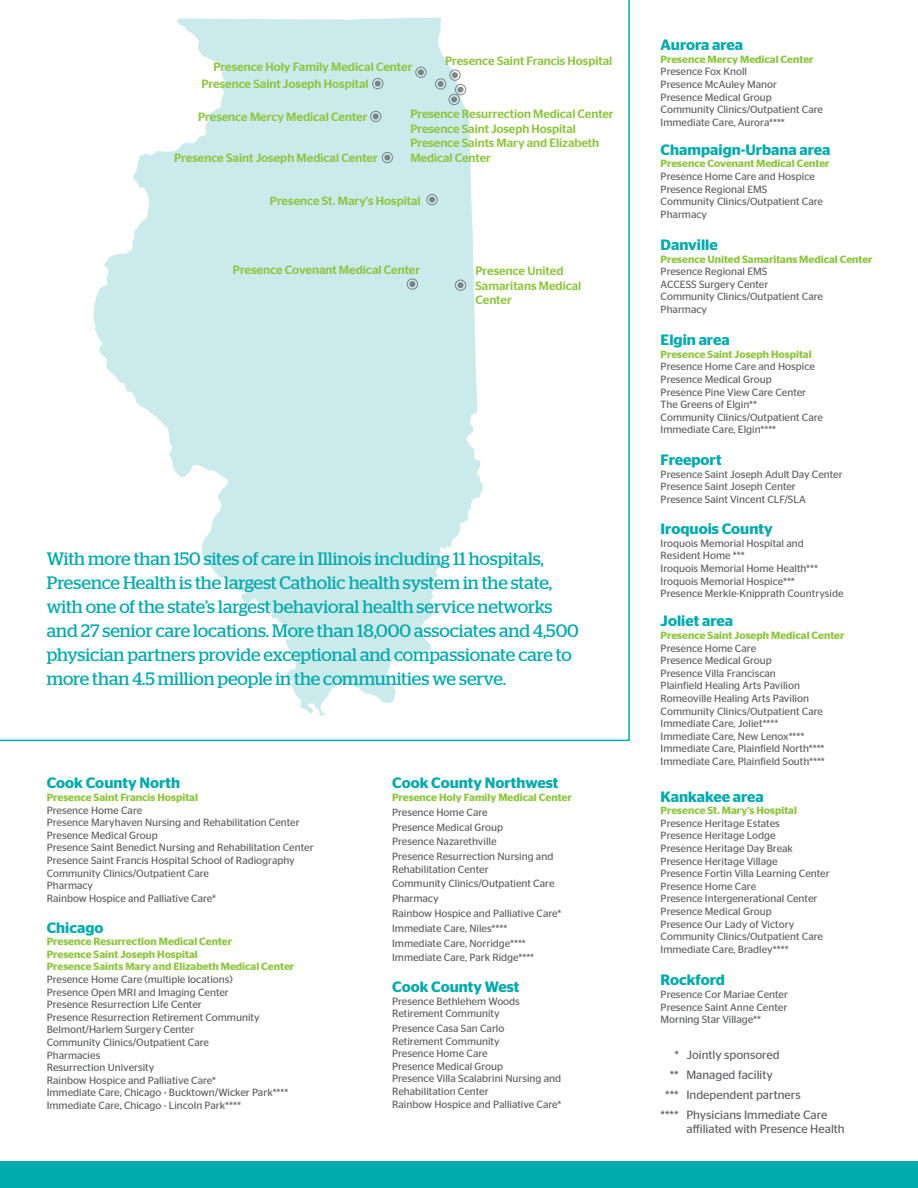
<style>
.page{position:relative;width:918px;height:1188px;background:#fff}
.page>*{position:absolute;margin:0;border:0;box-sizing:border-box;transform-origin:0 0}
.t1{font:18px/24px "Stag";color:#00aaad}
.t2{font:600 15px "Stag Sans";color:#00aaad}
.t3{font:500 12px/14.4px "Stag Sans";color:#8dc63f}
.t4{font:12px/20px "Stag Sans";color:#5f6062}
.t5{font:10.5px/12.6px "Stag Sans";color:#5f6062}
.t6{font:600 10.5px/12.6px "Stag Sans";color:#8dc63f}
</style>
<div class="page">
<svg style="left:0;top:0;width:630px;height:741px"></svg>
<div style="left:0;top:1161px;width:918px;height:27px;background:#00aaad"></div>
<svg style="left:93px;top:18px;width:390px;height:698px;fill:#caeaeb"></svg>
<div style="left:415px;top:67px;width:11px;height:11px;border:1px solid #5f6062;border-radius:50%"></div>
<svg style="left:418px;top:69px;width:6px;height:6px"></svg>
<div style="left:450px;top:70px;width:11px;height:11px;border:1px solid #5f6062;border-radius:50%"></div>
<svg style="left:452px;top:72px;width:6px;height:6px"></svg>
<div style="left:435px;top:78px;width:11px;height:11px;border:1px solid #5f6062;border-radius:50%"></div>
<svg style="left:438px;top:81px;width:6px;height:6px"></svg>
<div style="left:372px;top:78px;width:11px;height:11px;border:1px solid #5f6062;border-radius:50%"></div>
<svg style="left:375px;top:81px;width:6px;height:6px"></svg>
<div style="left:370px;top:111px;width:11px;height:11px;border:1px solid #5f6062;border-radius:50%"></div>
<svg style="left:373px;top:113px;width:6px;height:6px"></svg>
<div style="left:382px;top:152px;width:11px;height:11px;border:1px solid #5f6062;border-radius:50%"></div>
<svg style="left:384px;top:155px;width:6px;height:6px"></svg>
<div style="left:427px;top:194px;width:11px;height:11px;border:1px solid #5f6062;border-radius:50%"></div>
<svg style="left:429px;top:197px;width:6px;height:6px"></svg>
<div style="left:407px;top:279px;width:11px;height:11px;border:1px solid #5f6062;border-radius:50%"></div>
<svg style="left:409px;top:281px;width:6px;height:6px"></svg>
<div style="left:455px;top:280px;width:11px;height:11px;border:1px solid #5f6062;border-radius:50%"></div>
<svg style="left:458px;top:282px;width:6px;height:6px"></svg>
<div style="left:455px;top:84px;width:11px;height:11px;border:1px solid #5f6062;border-radius:50%"></div>
<div style="left:449px;top:94px;width:11px;height:11px;border:1px solid #5f6062;border-radius:50%"></div>
<svg style="left:451px;top:87px;width:13px;height:15px"></svg>
<p class="t3" style="left:445px;top:54px;width:169px">Presence Saint Francis Hospital</p>
<p class="t3" style="left:201px;top:58px;width:213px;line-height:16.8px;text-indent:12px">Presence Holy Family Medical Center<br>Presence Saint Joseph Hospital</p>
<p class="t3" style="left:198px;top:110px;width:171px">Presence Mercy Medical Center</p>
<p class="t3" style="left:174px;top:150px;width:205px">Presence Saint Joseph Medical Center</p>
<p class="t3" style="left:270px;top:193px;width:152px">Presence St. Mary's Hospital</p>
<p class="t3" style="left:410px;top:107px;width:205px">Presence Resurrection Medical Center<br>Presence Saint Joseph Hospital<br>Presence Saints Mary and Elizabeth<br>Medical Center</p>
<p class="t3" style="left:233px;top:262px;width:189px">Presence Covenant Medical Center</p>
<p class="t3" style="left:475px;top:264px;width:107px">Presence United<br>Samaritans Medical<br>Center</p>
<p class="t1" style="left:47px;top:547px;width:534px">With more than 150 sites of care in Illinois including 11 hospitals, Presence Health is the largest Catholic health system in the state, with one of the state’s largest behavioral health service networks and 27 senior care locations. More than 18,000 associates and 4,500 physician partners provide exceptional and compassionate care to more than 4.5 million people in the communities we serve.</p>
<h2 class="t2" style="left:47px;top:775px;width:135px">Cook County North</h2>
<p class="t6" style="left:47px;top:791px;width:153px">Presence Saint Francis Hospital</p>
<p class="t5" style="left:47px;top:804px;width:268px">Presence Home Care<br>Presence Maryhaven Nursing and Rehabilitation Center Presence Medical Group<br>Presence Saint Benedict Nursing and Rehabilitation Center Presence Saint Francis Hospital School of Radiography Community Clinics/Outpatient Care<br>Pharmacy<br>Rainbow Hospice and Palliative Care*</p>
<h2 class="t2" style="left:392px;top:775px;width:168px">Cook County Northwest</h2>
<p class="t6" style="left:392px;top:791px;width:181px">Presence Holy Family Medical Center</p>
<p class="t5" style="left:392px;top:805px;width:163px;line-height:14.7px">Presence Home Care<br>Presence Medical Group<br>Presence Nazarethville<br>Presence Resurrection Nursing and</p>
<p class="t5" style="left:392px;top:862px;width:171px;line-height:14.7px">Rehabilitation Center<br>Community Clinics/Outpatient Care<br>Pharmacy<br>Rainbow Hospice and Palliative Care*<br>Immediate Care, Niles****<br>Immediate Care, Norridge****<br>Immediate Care, Park Ridge****</p>
<h2 class="t2" style="left:47px;top:919px;width:58px">Chicago</h2>
<p class="t6" style="left:47px;top:935px;width:249px">Presence Resurrection Medical Center<br>Presence Saint Joseph Hospital<br>Presence Saints Mary and Elizabeth Medical Center</p>
<p class="t5" style="left:47px;top:973px;width:243px">Presence Home Care (multiple locations)<br>Presence Open MRI and Imaging Center<br>Presence Resurrection Life Center<br>Presence Resurrection Retirement Community Belmont/Harlem Surgery Center<br>Community Clinics/Outpatient Care<br>Pharmacies<br>Resurrection University<br>Rainbow Hospice and Palliative Care*<br>Immediate Care, Chicago - Bucktown/Wicker Park**** Immediate Care, Chicago - Lincoln Park****</p>
<h2 class="t2" style="left:392px;top:978px;width:129px">Cook County West</h2>
<p class="t5" style="left:392px;top:995px;width:129px">Presence Bethlehem Woods<br>Retirement Community</p>
<p class="t5" style="left:392px;top:1022px;width:171px">Presence Casa San Carlo<br>Retirement Community<br>Presence Home Care<br>Presence Medical Group<br>Presence Villa Scalabrini Nursing and<br>Rehabilitation Center<br>Rainbow Hospice and Palliative Care*</p>
<h2 class="t2" style="left:661px;top:36px;width:84px">Aurora area</h2>
<p class="t6" style="left:661px;top:53px;width:154px">Presence Mercy Medical Center</p>
<p class="t5" style="left:661px;top:65px;width:164px">Presence Fox Knoll<br>Presence McAuley Manor<br>Presence Medical Group<br>Community Clinics/Outpatient Care<br>Immediate Care, Aurora****</p>
<h2 class="t2" style="left:661px;top:141px;width:171px">Champaign-Urbana area</h2>
<p class="t6" style="left:661px;top:157px;width:170px">Presence Covenant Medical Center</p>
<p class="t5" style="left:661px;top:170px;width:164px">Presence Home Care and Hospice<br>Presence Regional EMS<br>Community Clinics/Outpatient Care<br>Pharmacy</p>
<h2 class="t2" style="left:661px;top:236px;width:59px">Danville</h2>
<p class="t6" style="left:661px;top:253px;width:214px">Presence United Samaritans Medical Center</p>
<p class="t5" style="left:661px;top:265px;width:164px">Presence Regional EMS<br>ACCESS Surgery Center<br>Community Clinics/Outpatient Care<br>Pharmacy</p>
<h2 class="t2" style="left:661px;top:331px;width:71px">Elgin area</h2>
<p class="t6" style="left:661px;top:348px;width:152px">Presence Saint Joseph Hospital</p>
<p class="t5" style="left:661px;top:360px;width:164px">Presence Home Care and Hospice<br>Presence Medical Group<br>Presence Pine View Care Center<br>The Greens of Elgin**<br>Community Clinics/Outpatient Care<br>Immediate Care, Elgin****</p>
<h2 class="t2" style="left:661px;top:451px;width:62px">Freeport</h2>
<p class="t5" style="left:661px;top:468px;width:184px">Presence Saint Joseph Adult Day Center<br>Presence Saint Joseph Center<br>Presence Saint Vincent CLF/SLA</p>
<h2 class="t2" style="left:661px;top:520px;width:113px">Iroquois County</h2>
<p class="t5" style="left:661px;top:537px;width:185px">Iroquois Memorial Hospital and<br>Resident Home ***<br>Iroquois Memorial Home Health***<br>Iroquois Memorial Hospice***<br>Presence Merkle-Knipprath Countryside</p>
<h2 class="t2" style="left:661px;top:612px;width:74px">Joliet area</h2>
<p class="t6" style="left:661px;top:629px;width:185px">Presence Saint Joseph Medical Center</p>
<p class="t5" style="left:661px;top:642px;width:166px">Presence Home Care<br>Presence Medical Group<br>Presence Villa Franciscan<br>Plainfield Healing Arts Pavilion<br>Romeoville Healing Arts Pavilion<br>Community Clinics/Outpatient Care<br>Immediate Care, Joliet****<br>Immediate Care, New Lenox****<br>Immediate Care, Plainfield North****<br>Immediate Care, Plainfield South****</p>
<h2 class="t2" style="left:661px;top:788px;width:105px">Kankakee area</h2>
<p class="t6" style="left:661px;top:804px;width:138px">Presence St. Mary’s Hospital</p>
<p class="t5" style="left:661px;top:817px;width:171px">Presence Heritage Estates<br>Presence Heritage Lodge<br>Presence Heritage Day Break<br>Presence Heritage Village<br>Presence Fortin Villa Learning Center<br>Presence Home Care<br>Presence Intergenerational Center<br>Presence Medical Group<br>Presence Our Lady of Victory<br>Community Clinics/Outpatient Care<br>Immediate Care, Bradley****</p>
<h2 class="t2" style="left:661px;top:971px;width:66px">Rockford</h2>
<p class="t5" style="left:661px;top:988px;width:129px;text-align:justify">Presence Cor Mariae Center Presence Saint Anne Center Morning Star Village**</p>
<p class="t4" style="left:674px;top:1045px;width:107px">* Jointly sponsored</p>
<p class="t4" style="left:661px;top:1085px;width:168px;text-indent:5px">*** Independent partners<br>**** Physicians Immediate Care</p>
<p class="t4" style="left:687px;top:1119px;width:160px">affiliated with Presence Health</p>
<p class="t4" style="left:670px;top:1065px;width:105px">** Managed facility</p>
</div>
